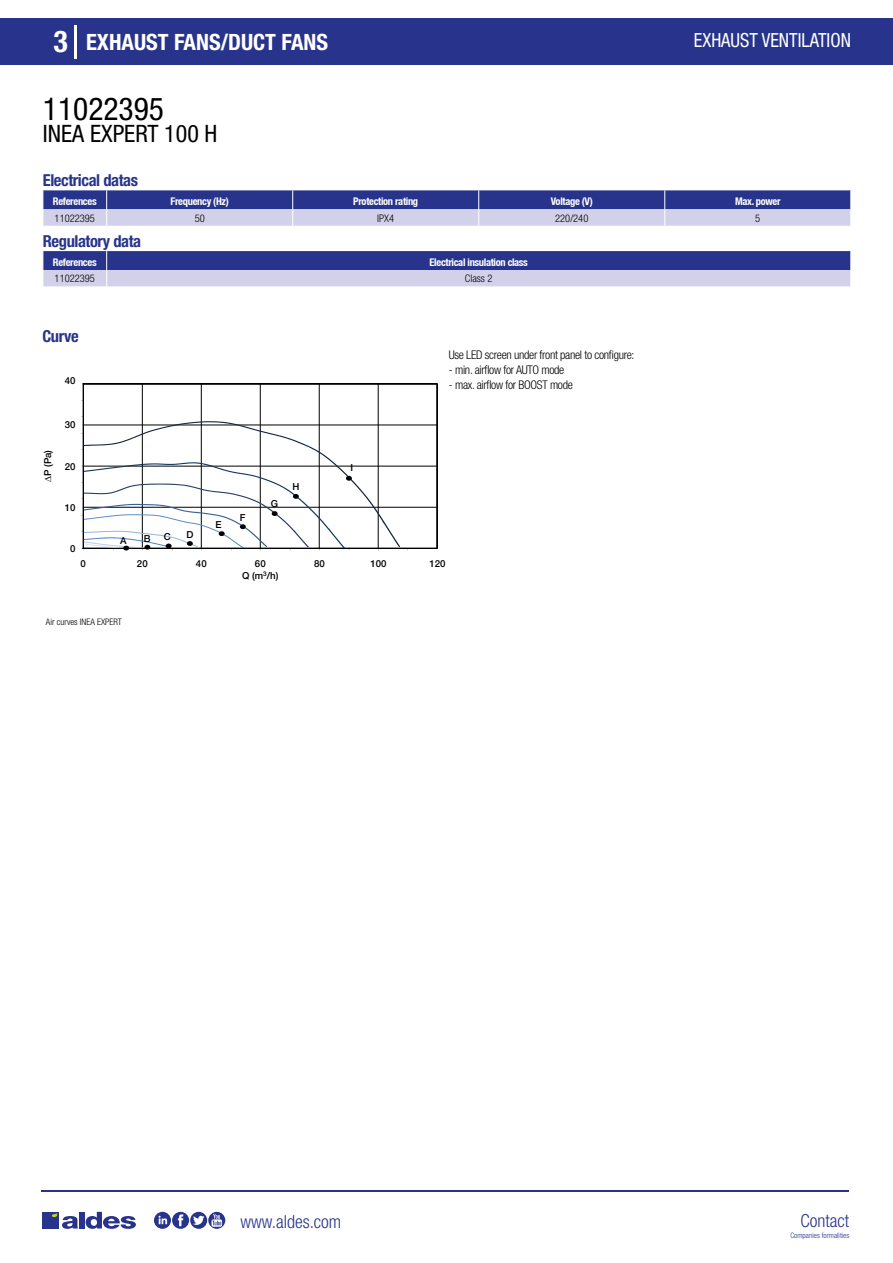
<style>
.page{position:relative;width:893px;height:1263px;background:#fff}
.page>*{position:absolute;margin:0;border:0;box-sizing:border-box;transform-origin:0 0}
.t1{font:condensed 31.5px "Helvetica Neue LT Std";color:#000}
.t2{font:700 condensed 30px "Helvetica Neue LT Std";color:#fff}
.t3{font:condensed 24px "Helvetica Neue LT Std";color:#000}
.t4{font:700 condensed 22.5px "Helvetica Neue LT Std";color:#fff}
.t5{font:condensed 19.5px "Helvetica Neue LT Std";color:#fff;scale:.95 1}
.t6{font:300 condensed 18px "Helvetica Neue";color:#28348b}
.t7{font:700 condensed 16.5px "Helvetica Neue LT Std";letter-spacing:-.025em;color:#28348b}
.t8{font:300 condensed 12px "Helvetica Neue LT Std";letter-spacing:-.025em;color:#000}
.t9{font:700 condensed 10.5px "Helvetica Neue";letter-spacing:-.03em;color:#fff}
.t10{font:300 condensed 10.5px "Helvetica Neue";color:#000}
.t11{font:500 9.6px "Helvetica Neue LT Std";color:#000}
.t12{font:300 condensed 9px "Helvetica Neue";color:#000}
.t13{font:300 condensed 7.5px "Helvetica Neue";color:#28348b}
</style>
<div class="page">
<div style="left:0;top:18px;width:893px;height:46px;background:#28348b"></div>
<hr style="left:74px;top:25px;width:2px;height:33px;background:#fff">
<hr style="left:41px;top:1190px;width:808px;height:1px;background:#28348b">
<svg style="left:154px;top:1212px;width:71px;height:17px"></svg>
<div style="left:42px;top:1212px;width:17px;height:16px;background:#28348b"></div>
<div style="left:79px;top:1212px;width:5px;height:16px;background:#28348b"></div>
<svg style="left:86px;top:1212px;width:50px;height:17px"></svg>
<svg style="left:52px;top:1213px;width:26px;height:16px"></svg>
<svg style="left:43px;top:190px;width:808px;height:36px;background:#7b81b9"></svg>
<svg style="left:43px;top:251px;width:808px;height:36px;background:#797fb8"></svg>
<hr style="left:142px;top:384px;width:1px;height:164px;background:#000">
<hr style="left:201px;top:384px;width:1px;height:164px;background:#000">
<hr style="left:260px;top:384px;width:1px;height:164px;background:#000">
<hr style="left:319px;top:384px;width:1px;height:164px;background:#000">
<hr style="left:378px;top:384px;width:1px;height:164px;background:#000">
<hr style="left:83px;top:507px;width:354px;height:1px;background:#000">
<hr style="left:83px;top:466px;width:354px;height:1px;background:#000">
<hr style="left:83px;top:425px;width:354px;height:1px;background:#000">
<svg style="left:81px;top:417px;width:319px;height:133px"></svg>
<div style="left:83px;top:383px;width:355px;height:166px;border:1px solid #000"></div>
<h2 class="t2" style="left:54px;top:24px;width:16px">3</h2>
<h3 class="t4" style="left:86px;top:28px;width:244px">EXHAUST FANS/DUCT FANS</h3>
<h3 class="t5" style="left:694px;top:29px;width:167px">EXHAUST VENTILATION</h3>
<h1 class="t1" style="left:43px;top:91px;width:122px">11022395</h1>
<h3 class="t3" style="left:43px;top:120px;width:176px">INEA EXPERT 100 H</h3>
<h3 class="t7" style="left:43px;top:170px;width:97px">Electrical datas</h3>
<p class="t9" style="left:53px;top:195px;width:45px">References</p>
<p class="t9" style="left:171px;top:195px;width:60px">Frequency (Hz)</p>
<p class="t9" style="left:353px;top:195px;width:66px">Protection rating</p>
<p class="t9" style="left:551px;top:195px;width:44px">Voltage (V)</p>
<p class="t9" style="left:735px;top:195px;width:47px">Max. power</p>
<p class="t10" style="left:55px;top:212px;width:42px">11022395</p>
<p class="t10" style="left:195px;top:212px;width:12px">50</p>
<p class="t10" style="left:377px;top:212px;width:18px">IPX4</p>
<p class="t10" style="left:555px;top:212px;width:35px">220/240</p>
<p class="t10" style="left:755px;top:212px;width:7px">5</p>
<h3 class="t7" style="left:43px;top:231px;width:100px">Regulatory data</h3>
<p class="t9" style="left:53px;top:255px;width:45px">References</p>
<p class="t9" style="left:430px;top:255px;width:100px">Electrical insulation class</p>
<p class="t10" style="left:55px;top:273px;width:42px">11022395</p>
<p class="t10" style="left:465px;top:273px;width:29px">Class 2</p>
<h3 class="t7" style="left:43px;top:326px;width:38px">Curve</h3>
<p class="t11" style="left:65px;top:375px;width:12px">40</p>
<p class="t11" style="left:42px;top:476px;width:28px;rotate:-90deg">P (Pa)</p>
<p class="t11" style="left:65px;top:419px;width:12px">30</p>
<p class="t11" style="left:65px;top:461px;width:12px">20</p>
<p class="t11" style="left:65px;top:501px;width:12px">10</p>
<p class="t11" style="left:70px;top:543px;width:7px">0</p>
<p class="t11" style="left:81px;top:557px;width:7px">0</p>
<p class="t11" style="left:120px;top:534px;width:8px">A</p>
<p class="t11" style="left:144px;top:532px;width:8px">B</p>
<p class="t11" style="left:164px;top:531px;width:8px">C</p>
<p class="t11" style="left:186px;top:529px;width:8px">D</p>
<p class="t11" style="left:216px;top:519px;width:8px">E</p>
<p class="t11" style="left:240px;top:512px;width:7px">F</p>
<p class="t11" style="left:271px;top:498px;width:9px">G</p>
<p class="t11" style="left:292px;top:480px;width:8px">H</p>
<p class="t11" style="left:351px;top:462px;width:4px">I</p>
<p class="t8" style="left:449px;top:347px;width:187px">Use LED screen under front panel to configure:</p>
<p class="t8" style="left:449px;top:362px;width:117px">- min. airflow for AUTO mode</p>
<p class="t8" style="left:449px;top:377px;width:126px">- max. airflow for BOOST mode</p>
<p class="t11" style="left:137px;top:557px;width:12px">20</p>
<p class="t11" style="left:196px;top:557px;width:12px">40</p>
<p class="t11" style="left:255px;top:557px;width:12px">60</p>
<p class="t11" style="left:314px;top:557px;width:12px">80</p>
<p class="t11" style="left:370px;top:557px;width:18px">100</p>
<p class="t11" style="left:429px;top:557px;width:18px">120</p>
<p class="t11" style="left:242px;top:570px;width:38px">Q (m<sup>3</sup>/h)</p>
<p class="t12" style="left:46px;top:616px;width:77px">Air curves INEA EXPERT</p>
<h3 class="t6" style="left:240px;top:1211px;width:102px">www.aldes.com</h3>
<h3 class="t6" style="left:800px;top:1211px;width:50px">Contact</h3>
<p class="t13" style="left:790px;top:1230px;width:60px">Companies formalities</p>
</div>
